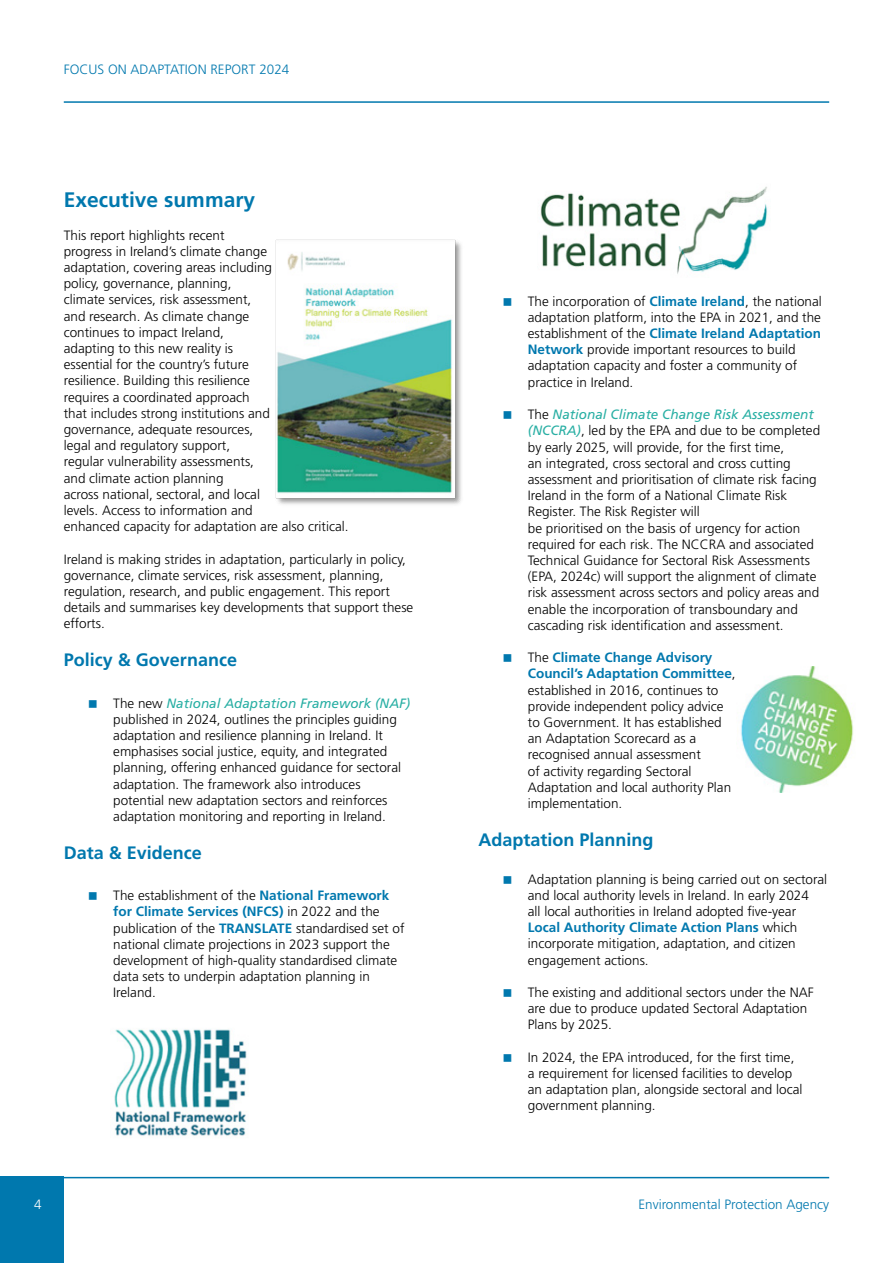
<style>
.page{position:relative;width:893px;height:1263px;background:#fff}
.page>*{position:absolute;margin:0;border:0;box-sizing:border-box;transform-origin:0 0}
.t1{font:700 21px "Frutiger";color:#0078ae}
.t2{font:700 18px "Frutiger";color:#0078ae}
.t3{font:300 13.5px/16.2px "Frutiger";color:#000}
.t4{font:700 13.5px/16.2px "Frutiger LT Std";color:#0078ae}
.t5{font:italic 13.5px "Frutiger LT Std";color:#29afa4}
.t6{font:300 13.5px "Frutiger";color:#0078ae}
.t7{font:300 13.5px "Frutiger";color:#fff}
.s1{font-family:"Frutiger";font-weight:300;font-style:normal;color:#000}
.s2{font-family:"Frutiger LT Std";font-weight:700;color:#0078ae}
.s3{font-family:"Frutiger";font-weight:300;color:#000}
.s4{font-family:"Frutiger LT Std";font-weight:400;font-style:italic;color:#29afa4}
</style>
<div class="page">
<hr style="left:64px;top:101px;width:765px;height:2px;background:#0078ae">
<hr style="left:64px;top:1177px;width:765px;height:1px;background:#0078ae">
<div style="left:0;top:1177px;width:64px;height:86px;background:#0078ae"></div>
<img style="left:275px;top:239px;width:187px;height:266px">
<img style="left:114px;top:1029px;width:133px;height:107px">
<img style="left:540px;top:186px;width:228px;height:88px">
<img style="left:740px;top:666px;width:113px;height:127px">
<p class="t6" style="left:64px;top:62px;width:227px">FOCUS ON ADAPTATION REPORT 2024</p>
<h1 class="t1" style="left:64px;top:187px;width:193px">Executive summary</h1>
<p class="t3" style="left:64px;top:227px;width:286px">This report highlights recent<br>progress in Ireland’s climate change<br>adaptation, covering areas including<br>policy, governance, planning,<br>climate services, risk assessment,<br>and research. As climate change<br>continues to impact Ireland,<br>adapting to this new reality is<br>essential for the country’s future<br>resilience. Building this resilience<br>requires a coordinated approach<br>that includes strong institutions and<br>governance, adequate resources,<br>legal and regulatory support,<br>regular vulnerability assessments,<br>and climate action planning<br>across national, sectoral, and local<br>levels. Access to information and<br>enhanced capacity for adaptation are also critical.</p>
<p class="t3" style="left:64px;top:551px;width:351px">Ireland is making strides in adaptation, particularly in policy, governance, climate services, risk assessment, planning, regulation, research, and public engagement. This report details and summarises key developments that support these efforts.</p>
<h2 class="t2" style="left:64px;top:649px;width:175px">Policy &amp; Governance</h2>
<p class="t5" style="left:113px;top:695px;width:299px"><span class="s1">The new</span> National Adaptation Framework (NAF)</p>
<p class="t3" style="left:113px;top:711px;width:289px">published in 2024, outlines the principles guiding adaptation and resilience planning in Ireland. It emphasises social justice, equity, and integrated planning, offering enhanced guidance for sectoral adaptation. The framework also introduces potential new adaptation sectors and reinforces adaptation monitoring and reporting in Ireland.</p>
<h2 class="t2" style="left:64px;top:842px;width:140px">Data &amp; Evidence</h2>
<p class="t3" style="left:113px;top:887px;width:278px">The establishment of the <span class="s2">National Framework</span></p>
<p class="t4" style="left:113px;top:904px;width:268px">for Climate Services (NFCS) <span class="s3">in 2022 and the</span></p>
<p class="t3" style="left:113px;top:920px;width:293px">publication of the <span class="s2">TRANSLATE</span> standardised set of national climate projections in 2023 support the development of high-quality standardised climate data sets to underpin adaptation planning in Ireland.</p>
<p class="t3" style="left:528px;top:293px;width:295px">The incorporation of <span class="s2">Climate Ireland</span>, the national adaptation platform, into the EPA in 2021, and the</p>
<p class="t4" style="left:528px;top:325px;width:295px"><span class="s3">establishment of the</span> Climate Ireland Adaptation</p>
<p class="t3" style="left:528px;top:341px;width:271px;text-align:justify"><span class="s2">Network</span> provide important resources to build adaptation capacity and foster a community of practice in Ireland.</p>
<p class="t5" style="left:528px;top:406px;width:287px"><span class="s1">The</span> National Climate Change Risk Assessment</p>
<p class="t3" style="left:528px;top:422px;width:294px"><span class="s4">(NCCRA)</span>, led by the EPA and due to be completed by early 2025, will provide, for the first time,<br>an integrated, cross sectoral and cross cutting assessment and prioritisation of climate risk facing Ireland in the form of a National Climate Risk Register. The Risk Register will<br>be prioritised on the basis of urgency for action required for each risk. The NCCRA and associated Technical Guidance for Sectoral Risk Assessments (EPA, 2024c) will support the alignment of climate risk assessment across sectors and policy areas and enable the incorporation of transboundary and cascading risk identification and assessment.</p>
<p class="t4" style="left:528px;top:649px;width:209px"><span class="s3">The</span> Climate Change Advisory<br>Council’s Adaptation Committee<span class="s3">,</span></p>
<p class="t3" style="left:528px;top:682px;width:205px">established in 2016, continues to provide independent policy advice to Government. It has established an Adaptation Scorecard as a recognised annual assessment<br>of activity regarding Sectoral<br>Adaptation and local authority Plan implementation.</p>
<h2 class="t2" style="left:478px;top:829px;width:177px">Adaptation Planning</h2>
<p class="t3" style="left:528px;top:871px;width:301px">Adaptation planning is being carried out on sectoral and local authority levels in Ireland. In early 2024<br>all local authorities in Ireland adopted five-year</p>
<p class="t4" style="left:528px;top:919px;width:271px">Local Authority Climate Action Plans <span class="s3">which</span></p>
<p class="t3" style="left:528px;top:935px;width:269px">incorporate mitigation, adaptation, and citizen engagement actions.</p>
<p class="t3" style="left:528px;top:984px;width:287px">The existing and additional sectors under the NAF are due to produce updated Sectoral Adaptation<br>Plans by 2025.</p>
<p class="t3" style="left:528px;top:1049px;width:276px">In 2024, the EPA introduced, for the first time, a requirement for licensed facilities to develop an adaptation plan, alongside sectoral and local government planning.</p>
<p class="t7" style="left:34px;top:1197px;width:9px">4</p>
<p class="t6" style="left:638px;top:1197px;width:192px">Environmental Protection Agency</p>
</div>
